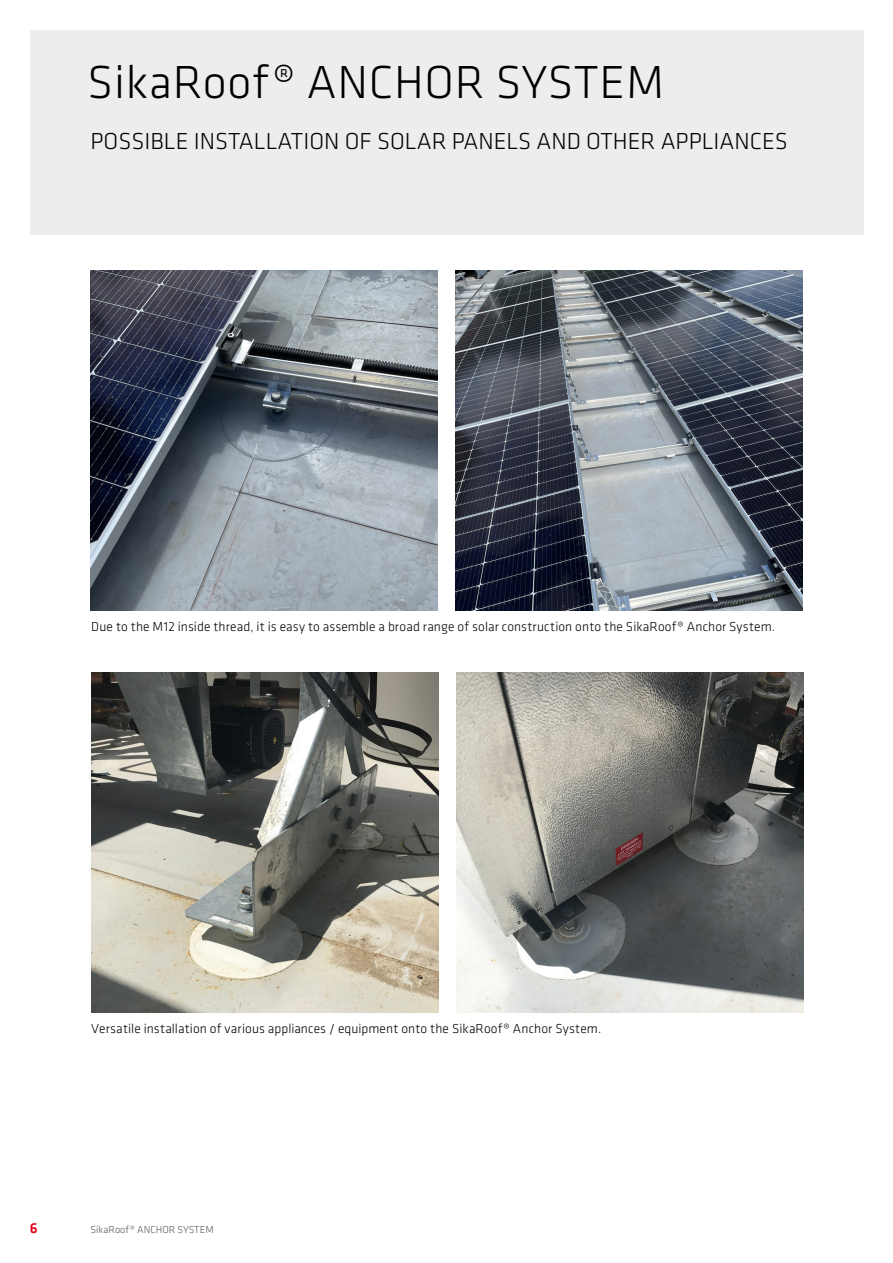
<style>
.page{position:relative;width:893px;height:1263px;background:#fff}
.page>*{position:absolute;margin:0;border:0;box-sizing:border-box;transform-origin:0 0}
.t1{font:300 48px "Klavika";letter-spacing:.015em;color:#000}
.t2{font:300 24px "Klavika";color:#000}
.t3{font:500 15px "Klavika";color:#e2001a}
.t4{font:300 13.5px "Klavika";letter-spacing:.005em;color:#000}
.t5{font:300 10.5px "Klavika";color:#58585a}
</style>
<div class="page">
<div style="left:30px;top:30px;width:833px;height:204px;background:#eceded"></div>
<img style="left:91px;top:672px;width:348px;height:340px">
<img style="left:91px;top:270px;width:347px;height:341px">
<img style="left:456px;top:672px;width:347px;height:340px">
<img style="left:455px;top:270px;width:347px;height:341px">
<h1 class="t1" style="left:87px;top:53px;width:578px">SikaRoof® ANCHOR SYSTEM</h1>
<h2 class="t2" style="left:91px;top:126px;width:699px">POSSIBLE INSTALLATION OF SOLAR PANELS AND OTHER APPLIANCES</h2>
<p class="t4" style="left:91px;top:619px;width:685px">Due to the M12 inside thread, it is easy to assemble a broad range of solar construction onto the SikaRoof® Anchor System.</p>
<p class="t4" style="left:91px;top:1021px;width:511px">Versatile installation of various appliances / equipment onto the SikaRoof® Anchor System.</p>
<p class="t3" style="left:30px;top:1218px;width:9px">6</p>
<p class="t5" style="left:91px;top:1223px;width:125px">SikaRoof® ANCHOR SYSTEM</p>
</div>
